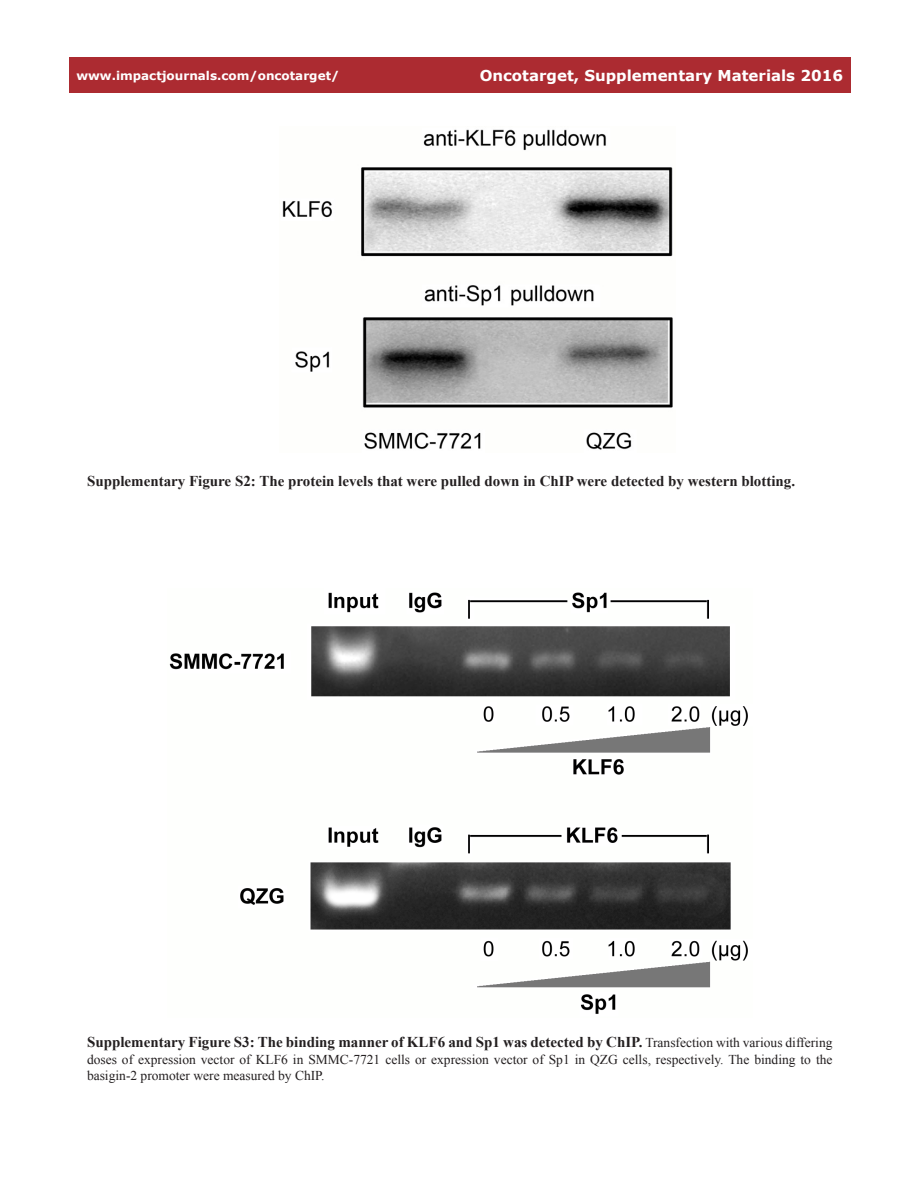
<style>
.page{position:relative;width:918px;height:1188px;background:#fff}
.page>*{position:absolute;margin:0;border:0;box-sizing:border-box;transform-origin:0 0}
.t1{font:700 15px "Times New Roman";color:#231f20}
.t2{font:700 15px "Verdana";color:#fff}
.t3{font:13.5px/16.2px "Times New Roman";color:#231f20}
.t4{font:700 12px "Verdana";color:#fff}
.s1{font-weight:400;font-size:13.5px}
</style>
<div class="page">
<div style="left:69px;top:57px;width:781px;height:36px;background:#ac2b31"></div>
<img style="left:169px;top:592px;width:579px;height:422px">
<img style="left:282px;top:129px;width:391px;height:321px">
<p class="t4" style="left:76px;top:67px;width:264px">www.impactjournals.com/oncotarget/</p>
<p class="t2" style="left:480px;top:66px;width:365px">Oncotarget, Supplementary Materials 2016</p>
<p class="t1" style="left:87px;top:471px;width:710px">Supplementary Figure S2: The protein levels that were pulled down in ChIP were detected by western blotting.</p>
<p class="t1" style="left:87px;top:1032px;width:747px">Supplementary Figure S3: The binding manner of KLF6 and Sp1 was detected by ChIP. <span class="s1">Transfection with various differing</span></p>
<p class="t3" style="left:87px;top:1051px;width:747px">doses of expression vector of KLF6 in SMMC-7721 cells or expression vector of Sp1 in QZG cells, respectively. The binding to the basigin-2 promoter were measured by ChIP.</p>
</div>
